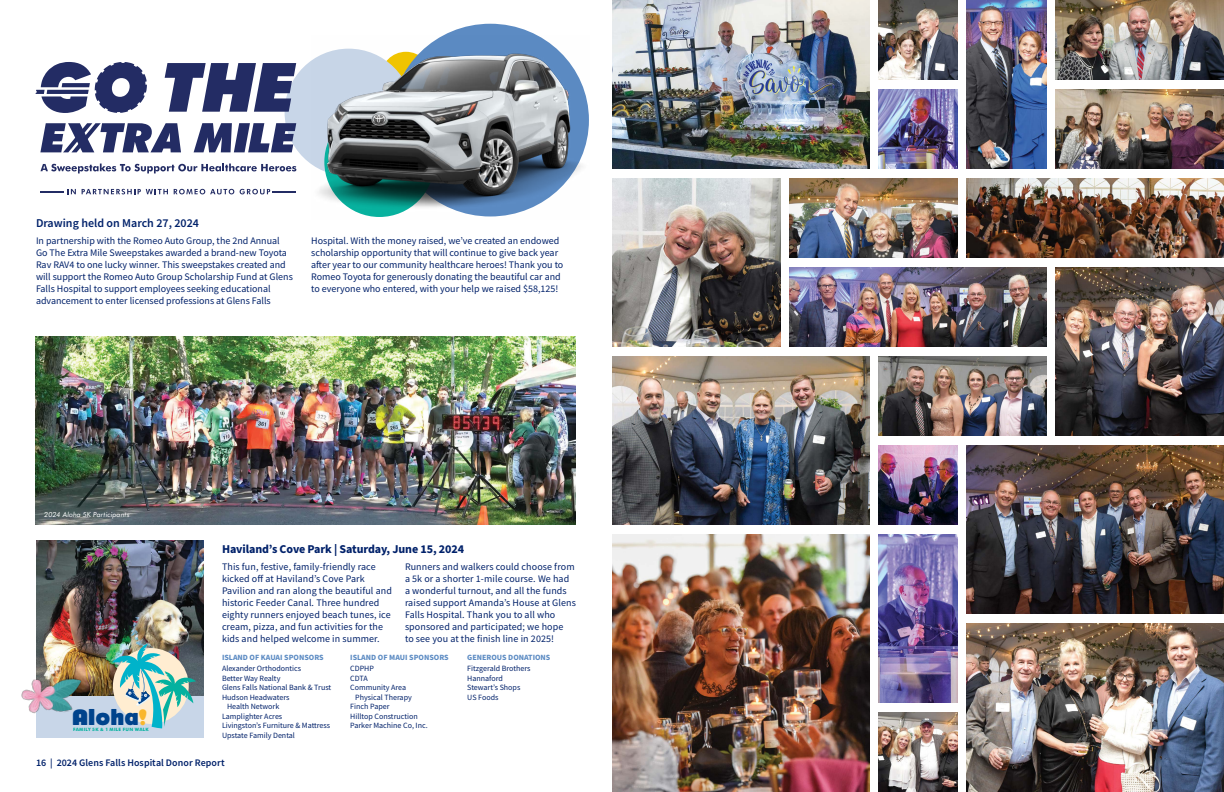
<style>
.page{position:relative;width:1224px;height:792px;background:#fff}
.page>*{position:absolute;margin:0;border:0;box-sizing:border-box;transform-origin:0 0}
.t1{font:21.2px "ARB 218 Big Blunt MAR 50 Normal";color:#00438c}
.t2{font:700 12px "Source Sans Pro";letter-spacing:-.01em;color:#00216a}
.t3{font:600 12px "Source Sans Pro";color:#00216a}
.t4{font:10px/12px "Source Sans Pro";color:#00216a}
.t5{font:600 10px "Source Sans Pro";letter-spacing:.005em;color:#00216a}
.t6{font:8px/9.5px "Source Sans Pro";color:#00216a}
.t7{font:700 8px "Source Sans Pro";color:#5c8bc3}
.t8{font:italic 7px "Futura BT";letter-spacing:.01em;color:#fff}
.t9{font:800 4.5px "Futura BT";letter-spacing:.06em;color:#04b19f}
.s1{color:#f9b62c}
</style>
<div class="page">
<div style="left:285px;top:49px;width:128px;height:127px;background:#c8d6e8;border-radius:50%"></div>
<div style="left:392px;top:24px;width:197px;height:192px;background:#5c8bc3;border-radius:50%"></div>
<svg style="left:40px;top:164px;width:256px;height:9px"></svg>
<svg style="left:82px;top:189px;width:86px;height:5px"></svg>
<svg style="left:174px;top:189px;width:60px;height:5px"></svg>
<svg style="left:41px;top:189px;width:35px;height:5px"></svg>
<svg style="left:240px;top:189px;width:56px;height:5px"></svg>
<svg style="left:165px;top:63px;width:131px;height:49px"></svg>
<svg style="left:36px;top:62px;width:111px;height:51px"></svg>
<svg style="left:194px;top:123px;width:102px;height:29px"></svg>
<svg style="left:40px;top:123px;width:141px;height:29px"></svg>
<img style="left:311px;top:36px;width:278px;height:181px">
<img style="left:36px;top:541px;width:168px;height:155px">
<div style="left:36px;top:696px;width:168px;height:42px;background:#c8d6e8"></div>
<img style="left:112px;top:643px;width:84px;height:85px">
<img style="left:21px;top:671px;width:65px;height:43px">
<img style="left:36px;top:337px;width:540px;height:187px">
<img style="left:878px;top:356px;width:169px;height:80px">
<img style="left:612px;top:0;width:257px;height:169px">
<img style="left:1056px;top:0;width:168px;height:80px">
<img style="left:1056px;top:89px;width:168px;height:80px">
<img style="left:789px;top:178px;width:169px;height:80px">
<img style="left:878px;top:0;width:80px;height:80px">
<img style="left:878px;top:89px;width:80px;height:80px">
<img style="left:967px;top:0;width:80px;height:169px">
<img style="left:612px;top:178px;width:168px;height:169px">
<img style="left:789px;top:267px;width:258px;height:80px">
<img style="left:967px;top:445px;width:257px;height:169px">
<img style="left:612px;top:356px;width:257px;height:169px">
<img style="left:1056px;top:267px;width:168px;height:169px">
<img style="left:878px;top:712px;width:80px;height:80px">
<img style="left:967px;top:623px;width:257px;height:169px">
<img style="left:878px;top:534px;width:80px;height:169px">
<img style="left:612px;top:534px;width:257px;height:258px">
<img style="left:967px;top:178px;width:257px;height:80px">
<img style="left:878px;top:445px;width:80px;height:80px">
<p class="t3" style="left:36px;top:216px;width:165px">Drawing held on March 27, 2024</p>
<p class="t4" style="left:36px;top:235px;width:258px">In partnership with the Romeo Auto Group, the 2nd Annual Go The Extra Mile Sweepstakes awarded a brand-new Toyota Rav RAV4 to one lucky winner. This sweepstakes created and will support the Romeo Auto Group Scholarship Fund at Glens Falls Hospital to support employees seeking educational advancement to enter licensed professions at Glens Falls</p>
<p class="t4" style="left:311px;top:235px;width:254px">Hospital. With the money raised, we’ve created an endowed scholarship opportunity that will continue to give back year after year to our community healthcare heroes! Thank you to Romeo Toyota for generously donating the beautiful car and to everyone who entered, with your help we raised $58,125!</p>
<p class="t8" style="left:44px;top:509px;width:87px">2024 Aloha 5K Participants</p>
<h1 class="t1" style="left:72px;top:704px;width:77px">Aloha<span class="s1">!</span></h1>
<p class="t9" style="left:73px;top:726px;width:77px">FAMILY 5K &amp; 1 MILE FUN WALK</p>
<p class="t2" style="left:222px;top:541px;width:244px">Haviland’s Cove Park | Saturday, June 15, 2024</p>
<p class="t4" style="left:222px;top:560px;width:171px">This fun, festive, family-friendly race kicked off at Haviland’s Cove Park Pavilion and ran along the beautiful and historic Feeder Canal. Three hundred eighty runners enjoyed beach tunes, ice cream, pizza, and fun activities for the kids and helped welcome in summer.</p>
<p class="t4" style="left:405px;top:560px;width:172px">Runners and walkers could choose from a 5k or a shorter 1-mile course. We had a wonderful turnout, and all the funds raised support Amanda’s House at Glens Falls Hospital. Thank you to all who sponsored and participated; we hope<br>to see you at the finish line in 2025!</p>
<p class="t7" style="left:222px;top:652px;width:103px">ISLAND OF KAUAI SPONSORS</p>
<p class="t6" style="left:222px;top:664px;width:81px">Alexander Orthodontics</p>
<p class="t6" style="left:222px;top:673px;width:60px">Better Way Realty</p>
<p class="t6" style="left:222px;top:683px;width:111px">Glens Falls National Bank &amp; Trust</p>
<p class="t6" style="left:222px;top:692px;width:69px">Hudson Headwaters</p>
<p class="t6" style="left:227px;top:702px;width:54px">Health Network</p>
<p class="t6" style="left:222px;top:711px;width:62px">Lamplighter Acres</p>
<p class="t6" style="left:222px;top:721px;width:110px">Livingston’s Furniture &amp; Mattress</p>
<p class="t6" style="left:222px;top:730px;width:74px">Upstate Family Dental</p>
<p class="t7" style="left:350px;top:652px;width:100px">ISLAND OF MAUI SPONSORS</p>
<p class="t6" style="left:350px;top:664px;width:25px">CDPHP</p>
<p class="t6" style="left:350px;top:673px;width:19px">CDTA</p>
<p class="t6" style="left:350px;top:683px;width:57px">Community Area</p>
<p class="t6" style="left:355px;top:692px;width:58px">Physical Therapy</p>
<p class="t6" style="left:350px;top:702px;width:41px">Finch Paper</p>
<p class="t6" style="left:350px;top:711px;width:69px">Hilltop Construction</p>
<p class="t6" style="left:350px;top:721px;width:79px">Parker Machine Co, Inc.</p>
<p class="t7" style="left:467px;top:652px;width:85px">GENEROUS DONATIONS</p>
<p class="t6" style="left:467px;top:664px;width:65px">Fitzgerald Brothers<br>Hannaford<br>Stewart’s Shops<br>US Foods</p>
<p class="t5" style="left:36px;top:756px;width:190px">16 | 2024 Glens Falls Hospital Donor Report</p>
</div>
